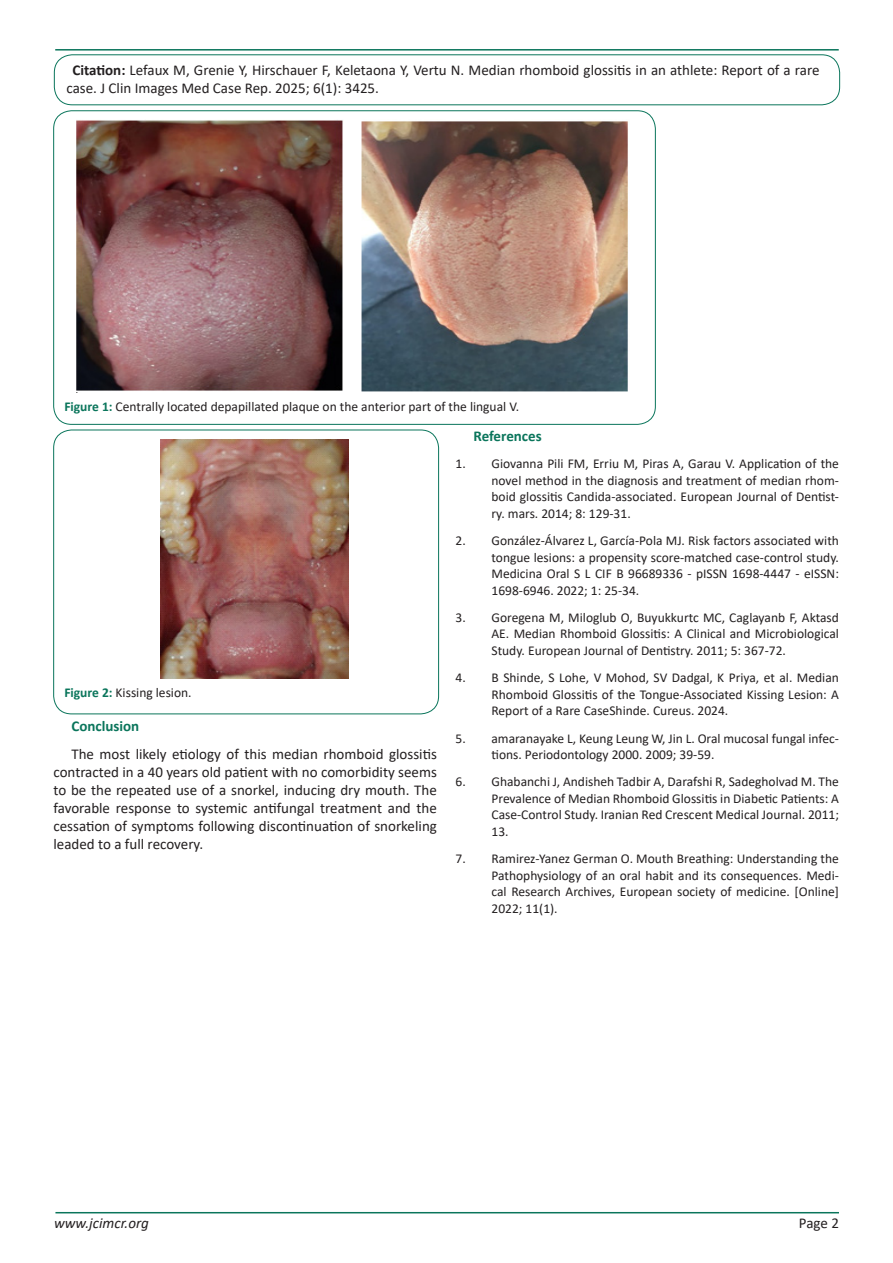
<style>
.page{position:relative;width:893px;height:1263px;background:#fff}
.page>*{position:absolute;margin:0;border:0;box-sizing:border-box;transform-origin:0 0}
.t1{font:15px/18px "Calibri";color:#231f20}
.t2{font:700 15px "Calibri";color:#0a755b}
.t3{font:italic 15px "Calibri";color:#231f20}
.t4{font:13.5px/16.5px "Calibri";color:#231f20;text-align:justify}
.s1{font-weight:700}
.s2{font-weight:700;color:#0a755b}
</style>
<div class="page">
<hr style="left:55px;top:1212px;width:784px;height:1px;background:#0a755b">
<hr style="left:55px;top:49px;width:784px;height:2px;background:#0a755b">
<div style="left:54px;top:55px;width:786px;height:50px;border:1px solid #0a755b;border-radius:18px"></div>
<img style="left:76px;top:120px;width:552px;height:272px">
<div style="left:53px;top:430px;width:386px;height:284px;border:1px solid #0a755b;border-radius:18px"></div>
<img style="left:161px;top:440px;width:187px;height:239px">
<p class="t1" style="left:67px;top:61px;width:754px;text-indent:6px"><span class="s1">Citation:</span> Lefaux M, Grenie Y, Hirschauer F, Keletaona Y, Vertu N. Median rhomboid glossitis in an athlete: Report of a rare case. J Clin Images Med Case Rep. 2025; 6(1): 3425.</p>
<p class="t4" style="left:64px;top:397px;width:456px"><span class="s2">Figure 1:</span> Centrally located depapillated plaque on the anterior part of the lingual V.</p>
<p class="t4" style="left:64px;top:684px;width:129px"><span class="s2">Figure 2:</span> Kissing lesion.</p>
<p class="t2" style="left:71px;top:715px;width:69px">Conclusion</p>
<p class="t1" style="left:53px;top:745px;width:385px;text-align:justify;text-indent:18px">The most likely etiology of this median rhomboid glossitis contracted in a 40 years old patient with no comorbidity seems to be the repeated use of a snorkel, inducing dry mouth. The favorable response to systemic antifungal treatment and the cessation of symptoms following discontinuation of snorkeling leaded to a full recovery.</p>
<p class="t2" style="left:473px;top:425px;width:70px">References</p>
<p class="t4" style="left:491px;top:455px;width:349px;text-indent:-36px">1. Giovanna Pili FM, Erriu M, Piras A, Garau V. Application of the novel method in the diagnosis and treatment of median rhom&shy;boid glossitis Candida‑associated. European Journal of Dentist&shy;ry. mars. 2014; 8: 129‑31.</p>
<p class="t4" style="left:491px;top:532px;width:349px;text-indent:-36px">2. González-Álvarez L, García-Pola MJ. Risk factors associated with tongue lesions: a propensity score-matched case-control study.<br>Medicina Oral S L CIF B 96689336 - pISSN 1698-4447 - eISSN:<br>1698-6946. 2022; 1: 25-34.</p>
<p class="t4" style="left:491px;top:609px;width:349px;text-indent:-36px">3. Goregena M, Miloglub O, Buyukkurtc MC, Caglayanb F, Aktasd AE. Median Rhomboid Glossitis: A Clinical and Microbiological Study. European Journal of Dentistry. 2011; 5: 367‑72.</p>
<p class="t4" style="left:491px;top:669px;width:349px;text-indent:-36px">4. B Shinde, S Lohe, V Mohod, SV Dadgal, K Priya, et al. Median Rhomboid Glossitis of the Tongue-Associated Kissing Lesion: A Report of a Rare CaseShinde. Cureus. 2024.</p>
<p class="t4" style="left:491px;top:729px;width:349px;text-indent:-36px">5. amaranayake L, Keung Leung W, Jin L. Oral mucosal fungal infec&shy;tions. Periodontology 2000. 2009; 39‑59.</p>
<p class="t4" style="left:491px;top:773px;width:349px;text-indent:-36px">6. Ghabanchi J, Andisheh Tadbir A, Darafshi R, Sadegholvad M. The Prevalence of Median Rhomboid Glossitis in Diabetic Patients: A Case-Control Study. Iranian Red Crescent Medical Journal. 2011; 13.</p>
<p class="t4" style="left:491px;top:850px;width:349px;text-indent:-36px">7. Ramirez-Yanez German O. Mouth Breathing: Understanding the Pathophysiology of an oral habit and its consequences. Medi&shy;cal Research Archives, European society of medicine. [Online] 2022; 11(1).</p>
<p class="t3" style="left:54px;top:1212px;width:96px">www.jcimcr.org</p>
<p class="t1" style="left:799px;top:1213px;width:42px">Page 2</p>
</div>
